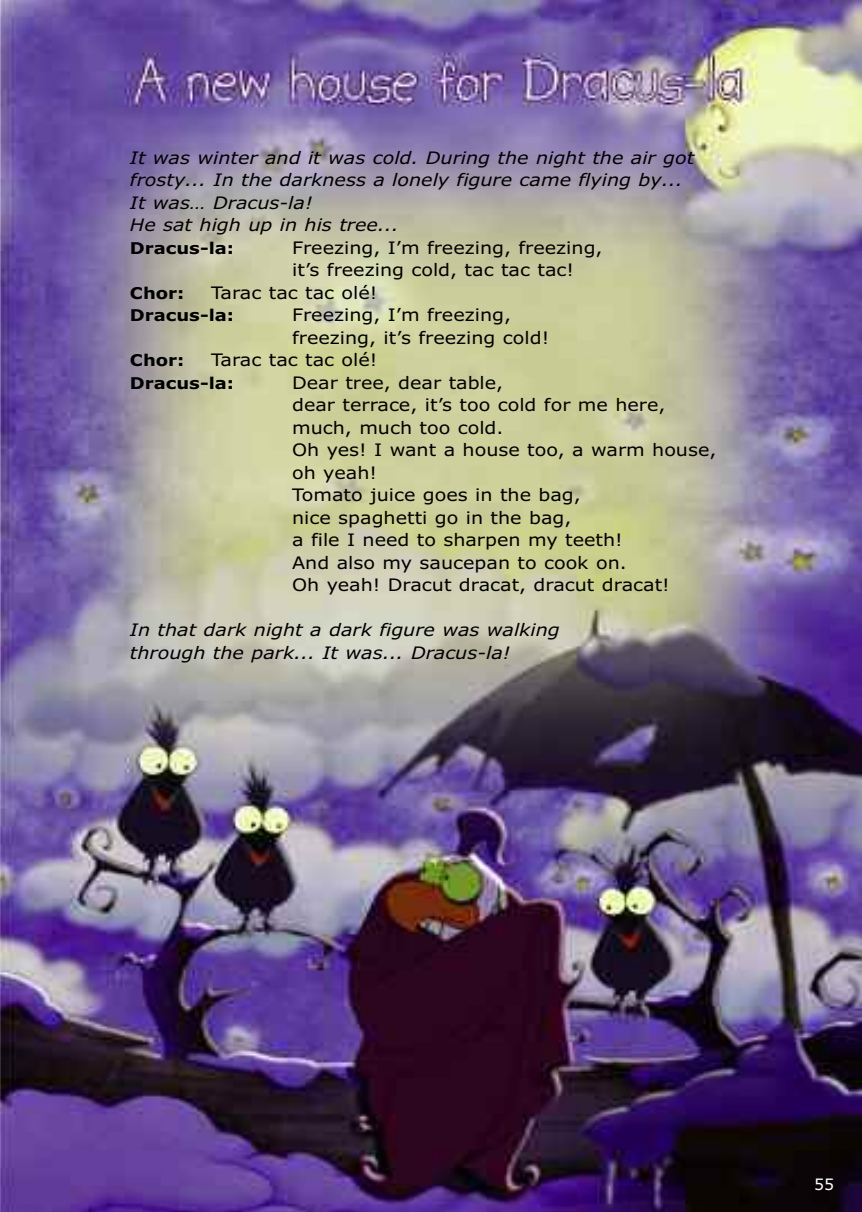
<style>
.page{position:relative;width:862px;height:1212px;background:#fff}
.page>*{position:absolute;margin:0;border:0;box-sizing:border-box;transform-origin:0 0}
.t1{font:17.32px/22.5px "Verdana";color:#000;scale:1.11 1}
.t2{font:italic 17.32px/22.5px "Verdana";color:#000;scale:1.11 1}
.t3{font:700 16.2px "Verdana";color:#000;scale:1.11 1}
.t4{font:15.75px "Verdana";color:#fff}
</style>
<div class="page">
<img style="left:0;top:0;width:861px;height:1212px">
<p class="t2" style="left:130px;top:147px;width:509px">It was winter and it was cold. During the night the air got frosty... In the darkness a lonely figure came flying by...<br>It was… Dracus-la!<br>He sat high up in his tree...</p>
<p class="t3" style="left:130px;top:239px;width:95px">Dracus-la:</p>
<p class="t1" style="left:292px;top:237px;width:281px">Freezing, I’m freezing, freezing, it’s freezing cold, tac tac tac!</p>
<p class="t3" style="left:130px;top:284px;width:51px">Chor:</p>
<p class="t1" style="left:211px;top:282px;width:151px">Tarac tac tac olé!</p>
<p class="t3" style="left:130px;top:306px;width:95px">Dracus-la:</p>
<p class="t1" style="left:292px;top:304px;width:233px">Freezing, I’m freezing, freezing, it’s freezing cold!</p>
<p class="t3" style="left:130px;top:351px;width:51px">Chor:</p>
<p class="t1" style="left:211px;top:349px;width:151px">Tarac tac tac olé!</p>
<p class="t3" style="left:130px;top:374px;width:95px">Dracus-la:</p>
<p class="t1" style="left:292px;top:372px;width:383px">Dear tree, dear table,<br>dear terrace, it’s too cold for me here, much, much too cold.<br>Oh yes! I want a house too, a warm house, oh yeah!<br>Tomato juice goes in the bag,<br>nice spaghetti go in the bag,<br>a file I need to sharpen my teeth!<br>And also my saucepan to cook on.<br>Oh yeah! Dracut dracat, dracut dracat!</p>
<p class="t2" style="left:130px;top:619px;width:388px">In that dark night a dark figure was walking through the park... It was... Dracus-la!</p>
<p class="t4" style="left:813px;top:1175px;width:22px">55</p>
</div>
